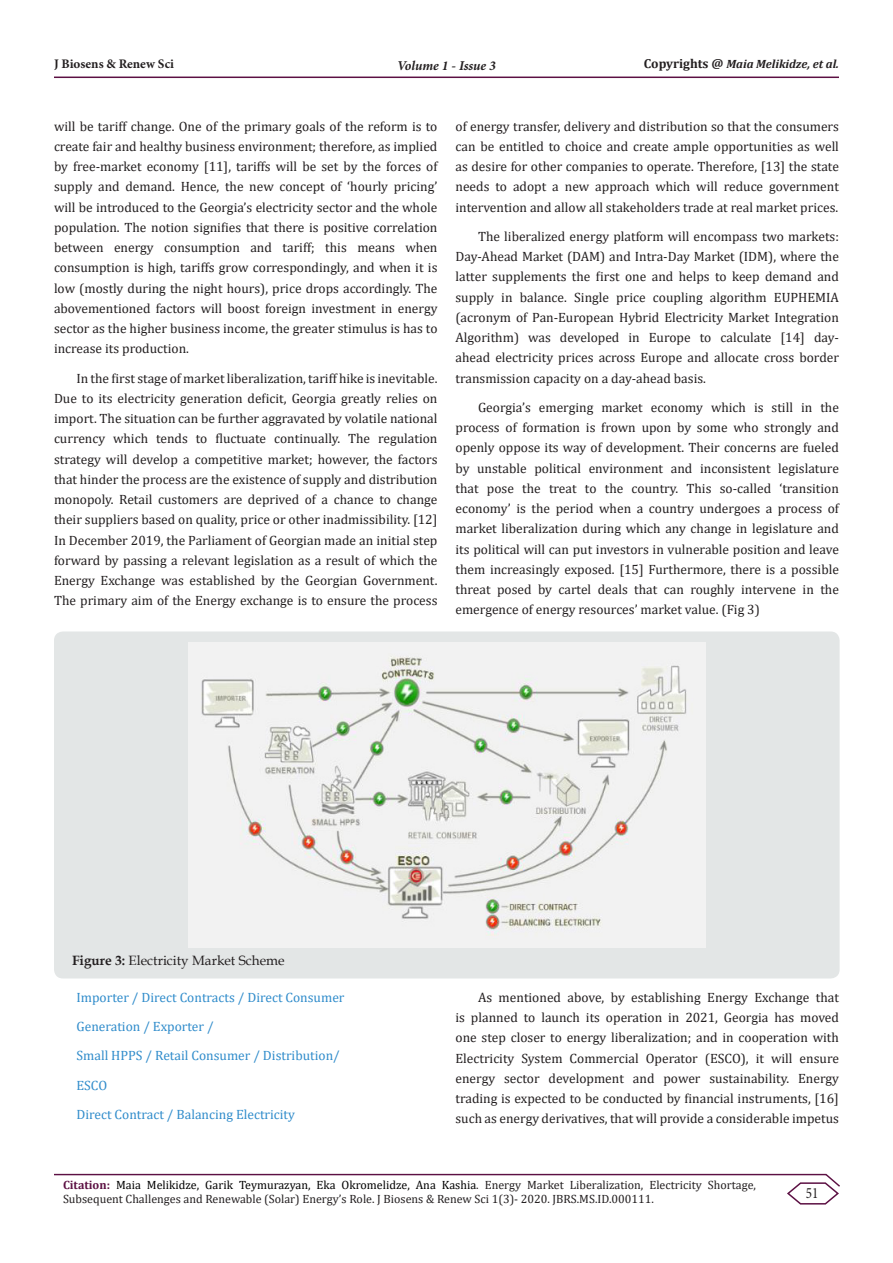
<style>
.page{position:relative;width:893px;height:1263px;background:#fff}
.page>*{position:absolute;margin:0;border:0;box-sizing:border-box;transform-origin:0 0}
.t1{font:15.75px "Minion Pro";color:#231f20;scale:.83 1}
.t2{font:13.5px/20.2px "Cambria";color:#231f20;text-align:justify}
.t3{font:13.5px "Cambria";color:#308ccb}
.t4{font:13.5px "Book Antiqua";color:#231f20}
.t5{font:italic 700 13.5px "Minion Pro";letter-spacing:-.005em;color:#231f20}
.t6{font:700 13.05px "Minion Pro";color:#231f20}
.t7{font:12px/14.4px "Cambria";color:#231f20}
.t8{font:italic 700 12px "Cambria";color:#231f20}
.s1{font-style:normal;font-size:13.05px}
.s2{font-weight:700}
.s3{font-weight:700;color:#5c1043}
.s4{color:#000}
</style>
<div class="page">
<hr style="left:54px;top:77px;width:785px;height:1px;background:#5c1043">
<hr style="left:54px;top:1174px;width:772px;height:1px;background:#5c1043">
<svg style="left:786px;top:1173px;width:54px;height:32px"></svg>
<div style="left:54px;top:631px;width:786px;height:347px;background:#e3e6e6;border-radius:9px"></div>
<img style="left:188px;top:643px;width:518px;height:304px">
<p class="t6" style="left:54px;top:55px;width:122px">J Biosens &amp; Renew Sci</p>
<p class="t5" style="left:397px;top:56px;width:100px">Volume 1 - Issue 3</p>
<p class="t8" style="left:644px;top:55px;width:197px"><span class="s1">Copyrights @</span> Maia Melikidze, et al.</p>
<p class="t2" style="left:54px;top:116px;width:385px">will be tariff change. One of the primary goals of the reform is to create fair and healthy business environment; therefore, as implied by free-market economy [11], tariffs will be set by the forces of supply and demand. Hence, the new concept of ‘hourly pricing’ will be introduced to the Georgia’s electricity sector and the whole population. The notion signifies that there is positive correlation between energy consumption and tariff; this means when consumption is high, tariffs grow correspondingly, and when it is low (mostly during the night hours), price drops accordingly. The abovementioned factors will boost foreign investment in energy sector as the higher business income, the greater stimulus is has to increase its production.</p>
<p class="t2" style="left:54px;top:368px;width:385px;text-indent:22px">In the first stage of market liberalization, tariff hike is inevitable.<br>Due to its electricity generation deficit, Georgia greatly relies on import. The situation can be further aggravated by volatile national currency which tends to fluctuate continually. The regulation strategy will develop a competitive market; however, the factors that hinder the process are the existence of supply and distribution monopoly. Retail customers are deprived of a chance to change their suppliers based on quality, price or other inadmissibility. [12] In December 2019, the Parliament of Georgian made an initial step forward by passing a relevant legislation as a result of which the Energy Exchange was established by the Georgian Government.<br>The primary aim of the Energy exchange is to ensure the process</p>
<p class="t2" style="left:455px;top:116px;width:385px">of energy transfer, delivery and distribution so that the consumers can be entitled to choice and create ample opportunities as well as desire for other companies to operate. Therefore, [13] the state needs to adopt a new approach which will reduce government intervention and allow all stakeholders trade at real market prices.</p>
<p class="t2" style="left:455px;top:226px;width:385px;text-indent:22px">The liberalized energy platform will encompass two markets:<br>Day-Ahead Market (DAM) and Intra-Day Market (IDM), where the latter supplements the first one and helps to keep demand and supply in balance. Single price coupling algorithm EUPHEMIA (acronym of Pan-European Hybrid Electricity Market Integration Algorithm) was developed in Europe to calculate [14] day&shy;ahead electricity prices across Europe and allocate cross border transmission capacity on a day-ahead basis.</p>
<p class="t2" style="left:455px;top:397px;width:385px;text-indent:22px">Georgia’s emerging market economy which is still in the process of formation is frown upon by some who strongly and openly oppose its way of development. Their concerns are fueled by unstable political environment and inconsistent legislature that pose the treat to the country. This so-called ‘transition economy’ is the period when a country undergoes a process of market liberalization during which any change in legislature and its political will can put investors in vulnerable position and leave them increasingly exposed. [15] Furthermore, there is a possible threat posed by cartel deals that can roughly intervene in the emergence of energy resources’ market value. (Fig 3)</p>
<p class="t4" style="left:72px;top:951px;width:214px"><span class="s2">Figure 3:</span> Electricity Market Scheme</p>
<p class="t3" style="left:76px;top:989px;width:269px">Importer / Direct Contracts / Direct Consumer</p>
<p class="t3" style="left:76px;top:1018px;width:139px">Generation / Exporter /</p>
<p class="t3" style="left:76px;top:1048px;width:265px">Small HPPS / Retail Consumer / Distribution/</p>
<p class="t3" style="left:76px;top:1077px;width:32px">ESCO</p>
<p class="t3" style="left:76px;top:1106px;width:220px">Direct Contract / Balancing Electricity</p>
<p class="t2" style="left:455px;top:987px;width:385px;text-indent:22px">As mentioned above, by establishing Energy Exchange that is planned to launch its operation in 2021, Georgia has moved one step closer to energy liberalization; and in cooperation with Electricity System Commercial Operator (ESCO), it will ensure energy sector development and power sustainability. Energy trading is expected to be conducted by financial instruments, [16] such as energy derivatives, that will provide a considerable impetus</p>
<p class="t7" style="left:63px;top:1177px;width:694px"><span class="s3">Citation:</span> <span class="s4">Maia Melikidze, Garik Teymurazyan, Eka Okromelidze, Ana Kashia</span>. Energy Market Liberalization, Electricity Shortage,<br>Subsequent Challenges and Renewable (Solar) Energy’s Role. J Biosens &amp; Renew Sci 1(3)- 2020. JBRS.MS.ID.000111.</p>
<p class="t1" style="left:806px;top:1182px;width:17px">51</p>
</div>
